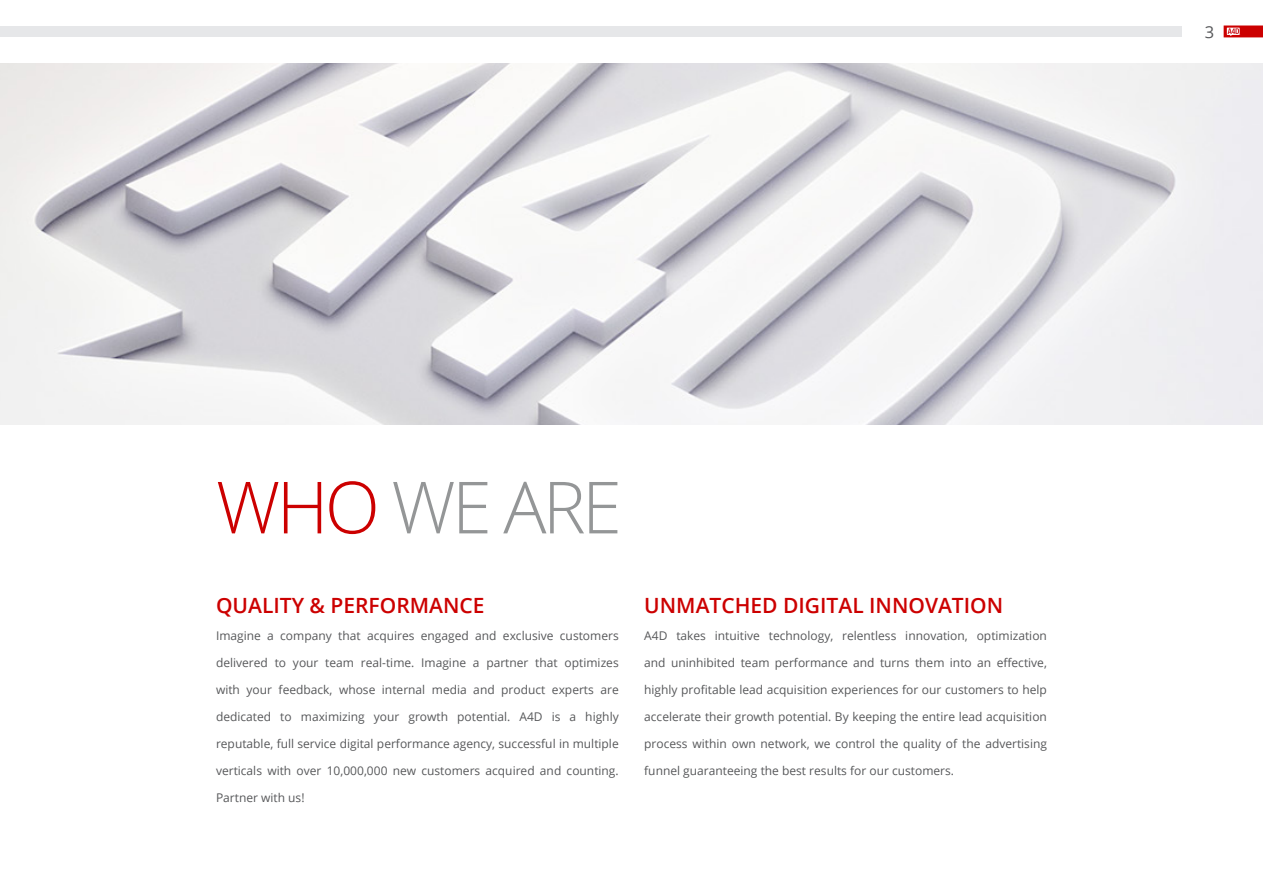
<style>
.page{position:relative;width:1263px;height:893px;background:#fff}
.page>*{position:absolute;margin:0;border:0;box-sizing:border-box;transform-origin:0 0}
.GD_TitlePage{font:300 72px "Open Sans";letter-spacing:-.05em;color:#949697}
.GOS_Text9pt{font:600 21px "Open Sans";color:#c00}
.GOS_TextTitle{font:600 21px "Open Sans";color:#c00}
.GOS_Paragraph_Style{font:16.5px "Open Sans";color:#57585a}
.GOS_Text9pt-2{font:12px "Open Sans";color:#57585a}
.s1{color:#c00}
</style>
<div class="page">
<div style="left:0;top:26px;width:1181px;height:11px;background:#e6e7e9"></div>
<svg style="left:1223px;top:26px;width:40px;height:11px"></svg>
<img style="left:0;top:63px;width:1263px;height:361px">
<p class="GOS_Paragraph_Style" style="left:1205px;top:20px;width:11px">3</p>
<p class="GD_TitlePage" style="left:216px;top:458px;width:407px"><span class="s1">WHO</span> WE ARE</p>
<p class="GOS_TextTitle" style="left:216px;top:590px;width:270px">QUALITY &amp; PERFORMANCE</p>
<p class="GOS_Text9pt-2" style="left:216px;top:627px;width:404px">Imagine a company that acquires engaged and exclusive customers</p>
<p class="GOS_Text9pt-2" style="left:216px;top:654px;width:404px">delivered to your team real-time. Imagine a partner that optimizes</p>
<p class="GOS_Text9pt-2" style="left:216px;top:681px;width:404px">with your feedback, whose internal media and product experts are</p>
<p class="GOS_Text9pt-2" style="left:216px;top:708px;width:404px">dedicated to maximizing your growth potential. A4D is a highly</p>
<p class="GOS_Text9pt-2" style="left:216px;top:735px;width:404px">reputable, full service digital performance agency, successful in multiple</p>
<p class="GOS_Text9pt-2" style="left:216px;top:762px;width:404px">verticals with over 10,000,000 new customers acquired and counting.</p>
<p class="GOS_Text9pt-2" style="left:216px;top:789px;width:90px">Partner with us!</p>
<p class="GOS_Text9pt" style="left:644px;top:590px;width:360px">UNMATCHED DIGITAL INNOVATION</p>
<p class="GOS_Text9pt-2" style="left:644px;top:627px;width:404px">A4D takes intuitive technology, relentless innovation, optimization</p>
<p class="GOS_Text9pt-2" style="left:644px;top:654px;width:404px">and uninhibited team performance and turns them into an effective,</p>
<p class="GOS_Text9pt-2" style="left:644px;top:681px;width:404px">highly profitable lead acquisition experiences for our customers to help</p>
<p class="GOS_Text9pt-2" style="left:644px;top:708px;width:404px">accelerate their growth potential. By keeping the entire lead acquisition</p>
<p class="GOS_Text9pt-2" style="left:644px;top:735px;width:404px">process within own network, we control the quality of the advertising</p>
<p class="GOS_Text9pt-2" style="left:644px;top:762px;width:311px">funnel guaranteeing the best results for our customers.</p>
</div>
